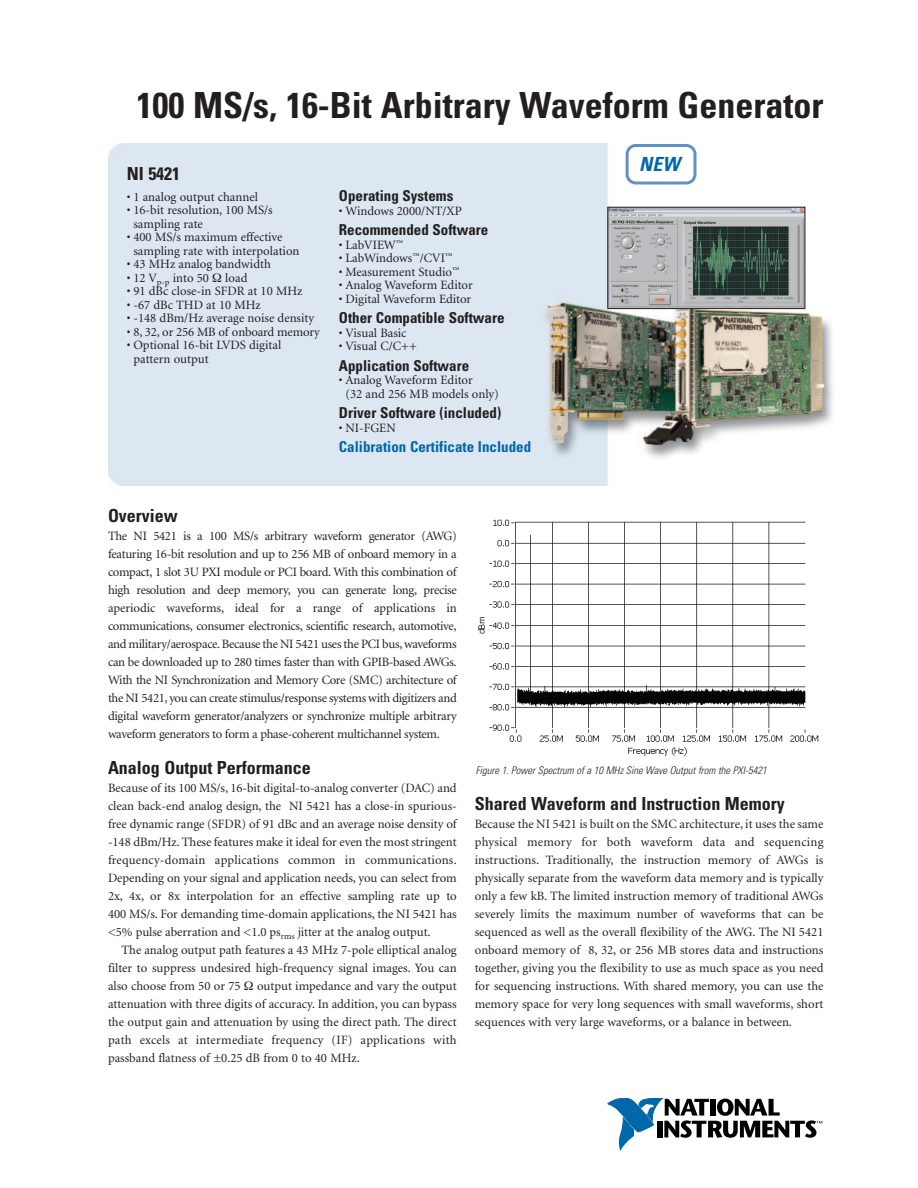
<style>
.page{position:relative;width:918px;height:1188px;background:#fff}
.page>*{position:absolute;margin:0;border:0;box-sizing:border-box;transform-origin:0 0}
.t1{font:700 condensed 36px "Univers";color:#231f20}
.t2{font:italic 700 condensed 19.5px "Univers";color:#0067aa}
.t3{font:700 condensed 18px "Univers";color:#231f20}
.t4{font:700 condensed 15px "Univers";color:#231f20}
.t5{font:700 condensed 15px "Univers";color:#0067aa}
.t6{font:12.75px/18px "Minion";color:#231f20;text-align:justify}
.t7{font:italic 300 condensed 10.5px "Univers";color:#231f20}
</style>
<div class="page">
<svg style="left:608px;top:1098px;width:214px;height:52px"></svg>
<img style="left:108px;top:144px;width:725px;height:342px">
<div style="left:626px;top:144px;width:70px;height:40px;border:3px solid #6192c7;border-radius:9px"></div>
<img style="left:610px;top:209px;width:193px;height:98px">
<div style="left:608px;top:207px;width:197px;height:102px;border:1px solid #231f20"></div>
<img style="left:477px;top:519px;width:342px;height:237px">
<svg style="left:213px;top:273px;width:8px;height:9px"></svg>
<h1 class="t1" style="left:137px;top:92px;width:688px">100 MS/s, 16-Bit Arbitrary Waveform Generator</h1>
<h3 class="t3" style="left:127px;top:167px;width:55px">NI 5421</h3>
<p class="t6" style="left:127px;top:189px;width:132px">• 1 analog output channel</p>
<p class="t6" style="left:133px;top:205px;width:141px;line-height:13.5px;text-indent:-6px">• 16-bit resolution, 100 MS/s sampling rate</p>
<p class="t6" style="left:133px;top:232px;width:168px;line-height:13.5px;text-indent:-6px">• 400 MS/s maximum effective sampling rate with interpolation</p>
<p class="t6" style="left:127px;top:256px;width:145px">• 43 MHz analog bandwidth</p>
<p class="t6" style="left:127px;top:270px;width:84px">• 12 V<sub>p-p</sub> into 50</p>
<p class="t6" style="left:225px;top:270px;width:24px">load</p>
<p class="t6" style="left:127px;top:283px;width:177px">• 91 dBc close-in SFDR at 10 MHz</p>
<p class="t6" style="left:127px;top:297px;width:135px">• -67 dBc THD at 10 MHz</p>
<p class="t6" style="left:127px;top:310px;width:189px">• -148 dBm/Hz average noise density</p>
<p class="t6" style="left:127px;top:324px;width:195px">• 8, 32, or 256 MB of onboard memory</p>
<p class="t6" style="left:133px;top:340px;width:149px;line-height:13.5px;text-indent:-6px">• Optional 16-bit LVDS digital pattern output</p>
<p class="t4" style="left:339px;top:190px;width:116px">Operating Systems</p>
<p class="t6" style="left:339px;top:202px;width:125px">• Windows 2000/NT/XP</p>
<p class="t4" style="left:339px;top:224px;width:151px">Recommended Software</p>
<p class="t6" style="left:339px;top:237px;width:66px">• LabVIEW<sup>™</sup></p>
<p class="t6" style="left:339px;top:250px;width:115px">• LabWindows<sup>™</sup>/CVI<sup>™</sup></p>
<p class="t6" style="left:339px;top:264px;width:122px">• Measurement Studio<sup>™</sup></p>
<p class="t6" style="left:339px;top:277px;width:135px">• Analog Waveform Editor</p>
<p class="t6" style="left:339px;top:291px;width:134px">• Digital Waveform Editor</p>
<p class="t4" style="left:339px;top:312px;width:167px">Other Compatible Software</p>
<p class="t6" style="left:339px;top:325px;width:69px">• Visual Basic</p>
<p class="t6" style="left:339px;top:338px;width:80px">• Visual C/C++</p>
<p class="t4" style="left:339px;top:360px;width:132px">Application Software</p>
<p class="t6" style="left:345px;top:374px;width:155px;line-height:13.5px;text-indent:-6px">• Analog Waveform Editor<br>(32 and 256 MB models only)</p>
<p class="t4" style="left:339px;top:407px;width:164px">Driver Software (included)</p>
<p class="t6" style="left:339px;top:420px;width:58px">• NI-FGEN</p>
<p class="t5" style="left:339px;top:441px;width:194px">Calibration Certificate Included</p>
<h2 class="t2" style="left:639px;top:157px;width:42px">NEW</h2>
<h3 class="t3" style="left:108px;top:509px;width:71px">Overview</h3>
<p class="t6" style="left:108px;top:528px;width:350px">The NI 5421 is a 100 MS/s arbitrary waveform generator (AWG) featuring 16-bit resolution and up to 256 MB of onboard memory in a compact, 1 slot 3U PXI module or PCI board. With this combination of high resolution and deep memory, you can generate long, precise aperiodic waveforms, ideal for a range of applications in communications, consumer electronics, scientific research, automotive, and military/aerospace. Because the NI 5421 uses the PCI bus, waveforms can be downloaded up to 280 times faster than with GPIB-based AWGs.<br>With the NI Synchronization and Memory Core (SMC) architecture of the NI 5421, you can create stimulus/response systems with digitizers and digital waveform generator/analyzers or synchronize multiple arbitrary waveform generators to form a phase-coherent multichannel system.</p>
<h3 class="t3" style="left:108px;top:761px;width:204px">Analog Output Performance</h3>
<p class="t6" style="left:108px;top:780px;width:350px">Because of its 100 MS/s, 16-bit digital-to-analog converter (DAC) and clean back-end analog design, the NI 5421 has a close-in spurious&shy;free dynamic range (SFDR) of 91 dBc and an average noise density of -148 dBm/Hz. These features make it ideal for even the most stringent frequency-domain applications common in communications.<br>Depending on your signal and application needs, you can select from 2x, 4x, or 8x interpolation for an effective sampling rate up to 400 MS/s. For demanding time-domain applications, the NI 5421 has &lt;5% pulse aberration and &lt;1.0 ps<sub>rms</sub> jitter at the analog output.</p>
<p class="t6" style="left:108px;top:942px;width:350px;text-indent:13px">The analog output path features a 43 MHz 7-pole elliptical analog filter to suppress undesired high-frequency signal images. You can also choose from 50 or 75</p>
<p class="t6" style="left:108px;top:978px;width:350px;text-indent:149px">output impedance and vary the output attenuation with three digits of accuracy. In addition, you can bypass the output gain and attenuation by using the direct path. The direct path excels at intermediate frequency (IF) applications with passband flatness of ±0.25 dB from 0 to 40 MHz.</p>
<p class="t7" style="left:476px;top:766px;width:292px">Figure 1. Power Spectrum of a 10 MHz Sine Wave Output from the PXI-5421</p>
<h3 class="t3" style="left:475px;top:797px;width:312px">Shared Waveform and Instruction Memory</h3>
<p class="t6" style="left:475px;top:816px;width:350px">Because the NI 5421 is built on the SMC architecture, it uses the same physical memory for both waveform data and sequencing instructions. Traditionally, the instruction memory of AWGs is physically separate from the waveform data memory and is typically only a few kB. The limited instruction memory of traditional AWGs severely limits the maximum number of waveforms that can be sequenced as well as the overall flexibility of the AWG. The NI 5421 onboard memory of 8, 32, or 256 MB stores data and instructions together, giving you the flexibility to use as much space as you need for sequencing instructions. With shared memory, you can use the memory space for very long sequences with small waveforms, short sequences with very large waveforms, or a balance in between.</p>
</div>
